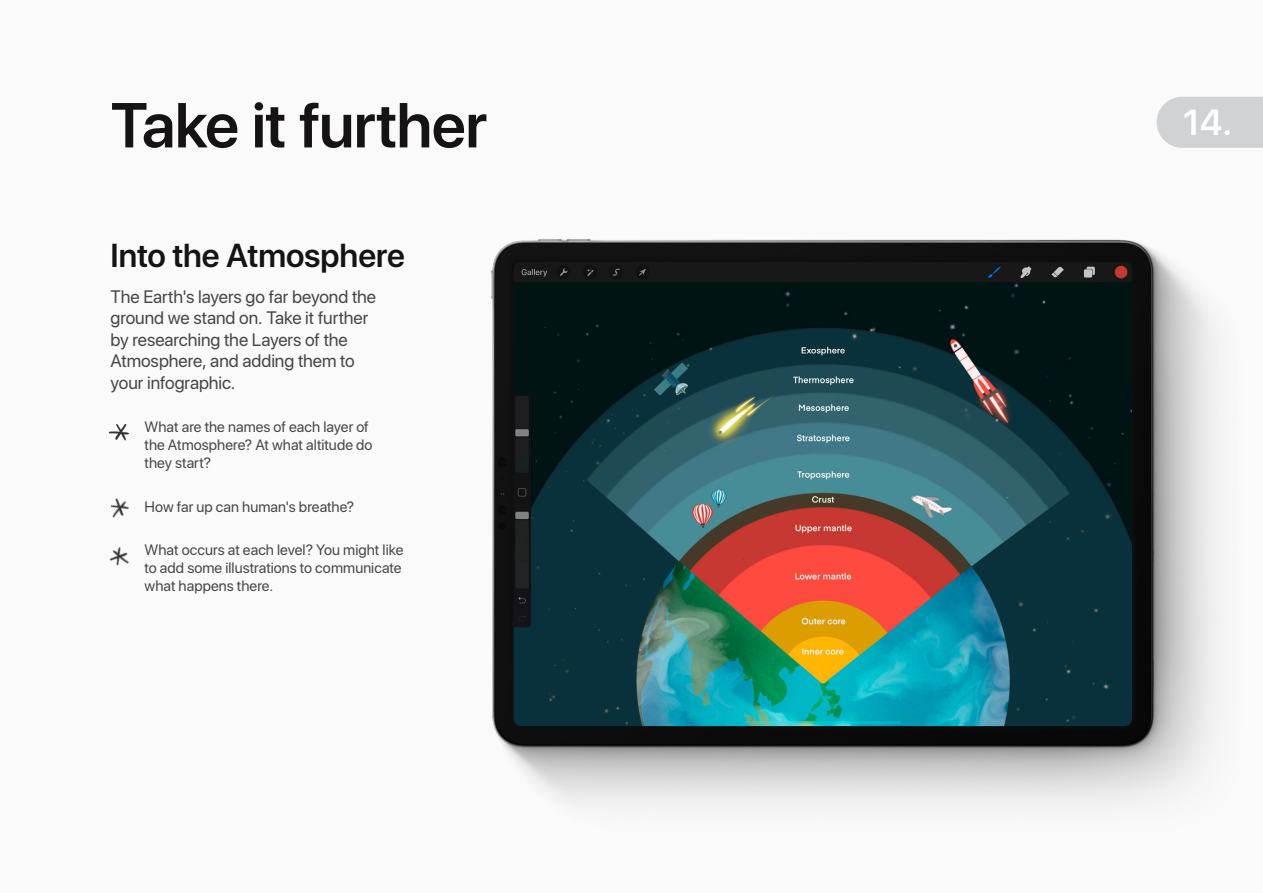
<style>
.page{position:relative;width:1263px;height:893px;background:#fafafa}
.page>*{position:absolute;margin:0;border:0;box-sizing:border-box;transform-origin:0 0}
.H1_-_42pt{font:600 63px "SF Pro Display";letter-spacing:-.01em;color:#151314}
.Page_numbers{font:600 36px "SF Pro Display";color:#fff}
.H2_-_30pt{font:600 33px "SF Pro Display";letter-spacing:-.005em;color:#151314}
.Basic_Body{font:18px/21.6px "SF Pro Display";color:#484646}
.Body___Numbered_List{font:15px/18px "SF Pro Display";letter-spacing:.005em;color:#484646}
</style>
<div class="page">
<img style="left:491px;top:239px;width:723px;height:563px">
<img style="left:108px;top:424px;width:22px;height:17px">
<img style="left:110px;top:498px;width:20px;height:20px">
<img style="left:109px;top:546px;width:20px;height:20px">
<div style="left:1157px;top:97px;width:106px;height:51px;background:#d1d2d4"></div>
<p class="H1_-_42pt" style="left:111px;top:80px;width:378px">Take it further</p>
<p class="H2_-_30pt" style="left:111px;top:232px;width:296px">Into the Atmosphere</p>
<p class="Basic_Body" style="left:111px;top:285px;width:267px">The Earth's layers go far beyond the ground we stand on. Take it further by researching the Layers of the<br>Atmosphere, and adding them to your infographic.</p>
<p class="Body___Numbered_List" style="left:145px;top:418px;width:229px">What are the names of each layer of the Atmosphere? At what altitude do they start?</p>
<p class="Body___Numbered_List" style="left:145px;top:498px;width:211px">How far up can human's breathe?</p>
<p class="Body___Numbered_List" style="left:145px;top:541px;width:260px;text-align:justify">What occurs at each level? You might like to add some illustrations to communicate what happens there.</p>
<p class="Page_numbers" style="left:1183px;top:97px;width:51px">14.</p>
</div>
